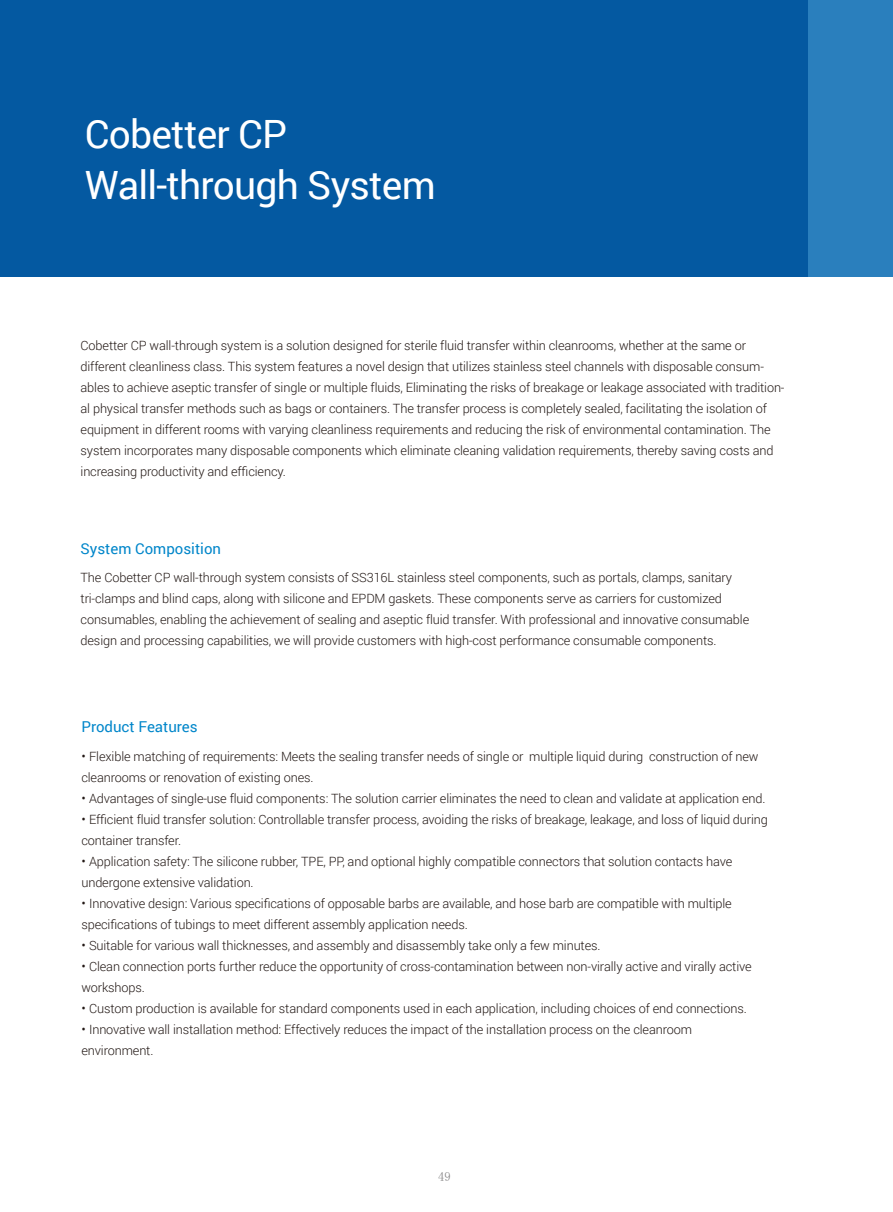
<style>
.page{position:relative;width:893px;height:1212px;background:#fff}
.page>*{position:absolute;margin:0;border:0;box-sizing:border-box;transform-origin:0 0}
.t1{font:39px/51px "Roboto";letter-spacing:-.02em;color:#fff}
.t2{font:15px "Roboto";color:#0086ca}
.t3{font:300 12.75px/21px "Roboto";letter-spacing:-.01em;color:#221815}
.t4{font:12.6px "Alibaba Pu Hui Ti L";color:#807f80}
.s1{font-size:13.5px}
</style>
<div class="page">
<div style="left:0;top:0;width:893px;height:277px;background:#0459a1"></div>
<div style="left:808px;top:0;width:85px;height:276px;background:#2a7fbd"></div>
<h1 class="t1" style="left:85px;top:107px;width:353px">Cobetter CP<br>Wall-through System</h1>
<p class="t3" style="left:81px;top:335px;width:705px">Cobetter CP wall-through system is a solution designed for sterile fluid transfer within cleanrooms, whether at the same or different cleanliness class. This system features a novel design that utilizes stainless steel channels with disposable consum&shy;ables to achieve aseptic transfer of single or multiple fluids, Eliminating the risks of breakage or leakage associated with tradition&shy;al physical transfer methods such as bags or containers. The transfer process is completely sealed, facilitating the isolation of equipment in different rooms with varying cleanliness requirements and reducing the risk of environmental contamination. The system incorporates many disposable components which eliminate cleaning validation requirements, thereby saving costs and increasing productivity and efficiency.</p>
<p class="t2" style="left:81px;top:538px;width:142px">System Composition</p>
<p class="t3" style="left:81px;top:567px;width:670px">The Cobetter CP wall-through system consists of SS316L stainless steel components, such as portals, clamps, sanitary tri-clamps and blind caps, along with silicone and EPDM gaskets. These components serve as carriers for customized consumables, enabling the achievement of sealing and aseptic fluid transfer. With professional and innovative consumable design and processing capabilities, we will provide customers with high-cost performance consumable components.</p>
<p class="t2" style="left:81px;top:716px;width:118px">Product Features</p>
<p class="t3" style="left:81px;top:746px;width:679px"><span class="s1">•</span> Flexible matching of requirements: Meets the sealing transfer needs of single or multiple liquid during construction of new cleanrooms or renovation of existing ones.</p>
<p class="t3" style="left:81px;top:788px;width:686px"><span class="s1">•</span> Advantages of single-use fluid components: The solution carrier eliminates the need to clean and validate at application end.</p>
<p class="t3" style="left:81px;top:809px;width:688px"><span class="s1">•</span> Efficient fluid transfer solution: Controllable transfer process, avoiding the risks of breakage, leakage, and loss of liquid during container transfer.</p>
<p class="t3" style="left:81px;top:851px;width:652px"><span class="s1">•</span> Application safety: The silicone rubber, TPE, PP, and optional highly compatible connectors that solution contacts have undergone extensive validation.</p>
<p class="t3" style="left:81px;top:893px;width:652px"><span class="s1">•</span> Innovative design: Various specifications of opposable barbs are available, and hose barb are compatible with multiple specifications of tubings to meet different assembly application needs.</p>
<p class="t3" style="left:81px;top:935px;width:521px"><span class="s1">•</span> Suitable for various wall thicknesses, and assembly and disassembly take only a few minutes.</p>
<p class="t3" style="left:81px;top:956px;width:672px"><span class="s1">•</span> Clean connection ports further reduce the opportunity of cross-contamination between non-virally active and virally active workshops.</p>
<p class="t3" style="left:81px;top:998px;width:667px"><span class="s1">•</span> Custom production is available for standard components used in each application, including choices of end connections.</p>
<p class="t3" style="left:81px;top:1019px;width:612px"><span class="s1">•</span> Innovative wall installation method: Effectively reduces the impact of the installation process on the cleanroom environment.</p>
<p class="t4" style="left:438px;top:1170px;width:14px">49</p>
</div>
